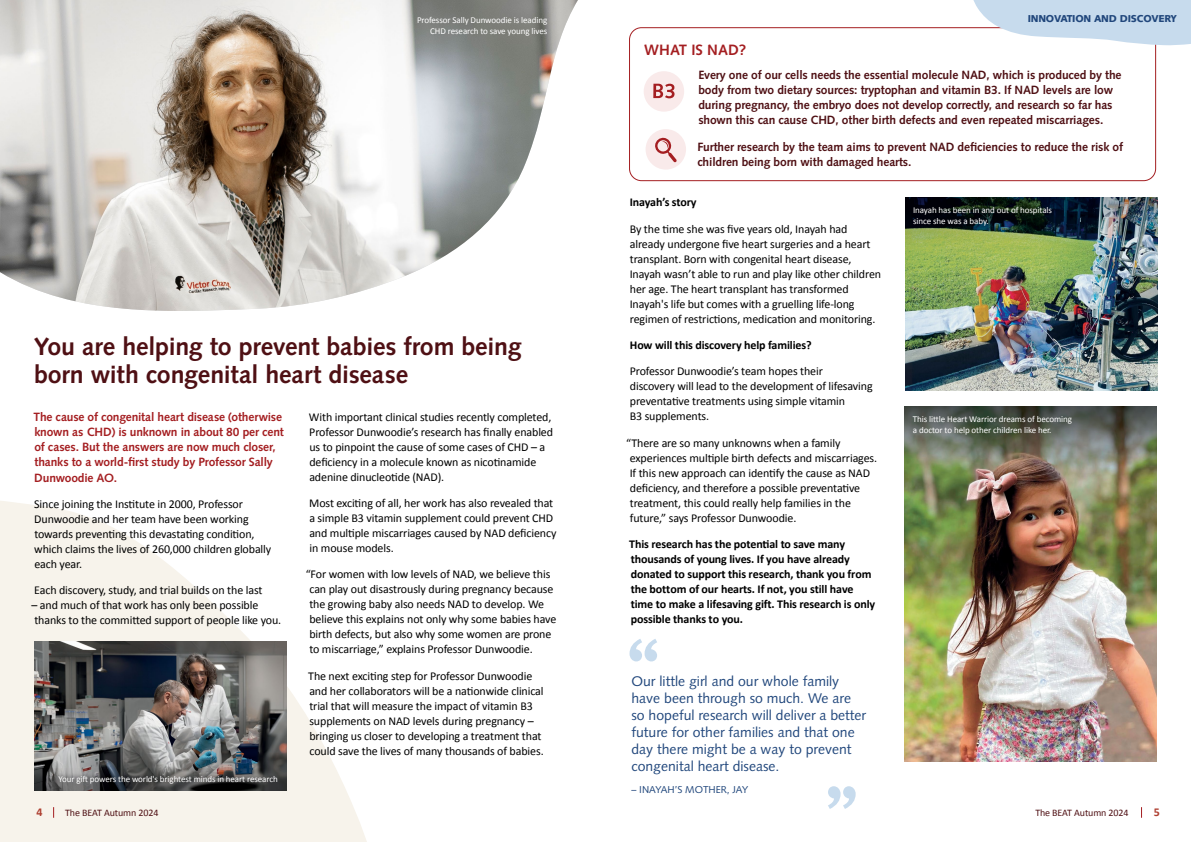
<style>
.page{position:relative;width:1191px;height:842px;background:#fff}
.page>*{position:absolute;margin:0;border:0;box-sizing:border-box;transform-origin:0 0}
.t1{font:700 25px/28px "Syntax LT Std";letter-spacing:-.005em;color:#4f1014}
.t2{font:700 15px "Syntax LT Std";color:#a41e21}
.t3{font:14px/17px "Syntax LT Std";color:#21477c}
.t4{font:12px/15px "Calibri";letter-spacing:-.01em;color:#000}
.t5{font:700 12px/15px "Syntax LT Std";letter-spacing:-.01em;color:#4f1014}
.t6{font:700 12px/15px "Calibri";letter-spacing:-.01em;color:#000}
.t7{font:700 12px/15.2px "Syntax LT Std";letter-spacing:-.015em;color:#a41e21}
.t8{font:700 12px "Calibri";color:#ae3f31}
.t9{font:10px "Calibri";letter-spacing:-.01em;color:#4f1014}
.t10{font:900 10px "Syntax LT Std";letter-spacing:-.02em;color:#21477c}
.t11{font:10px "Syntax LT Std";color:#21477c}
.t12{font:9px/11px "Calibri";letter-spacing:-.01em;color:#fff}
</style>
<div class="page">
<div style="left:629px;top:27px;width:527px;height:154px;border:1px solid #a41e21;border-radius:12px"></div>
<div style="left:643px;top:71px;width:41px;height:41px;background:#f9eaea;border-radius:50%"></div>
<svg style="left:653px;top:84px;width:21px;height:14px"></svg>
<div style="left:645px;top:129px;width:41px;height:41px;background:#f9eaea;border-radius:50%"></div>
<svg style="left:655px;top:137px;width:22px;height:25px"></svg>
<img style="left:0;top:0;width:578px;height:311px">
<svg style="left:968px;top:0;width:223px;height:46px"></svg>
<svg style="left:0;top:501px;width:367px;height:341px;fill:#f7f3eb"></svg>
<img style="left:904px;top:407px;width:252px;height:354px">
<img style="left:905px;top:197px;width:252px;height:193px">
<svg style="left:629px;top:639px;width:28px;height:22px"></svg>
<svg style="left:828px;top:786px;width:27px;height:23px"></svg>
<img style="left:34px;top:642px;width:252px;height:149px">
<p class="t12" style="left:417px;top:14px;width:132px;text-align:right">Professor Sally Dunwoodie is leading<br>CHD research to save young lives</p>
<p class="t10" style="left:1027px;top:12px;width:151px">INNOVATION AND DISCOVERY</p>
<h1 class="t1" style="left:34px;top:332px;width:489px">You are helping to prevent babies from being born with congenital heart disease</h1>
<p class="t7" style="left:34px;top:409px;width:252px">The cause of congenital heart disease (otherwise known as CHD) is unknown in about 80 per cent of cases. But the answers are now much closer, thanks to a world-first study by Professor Sally Dunwoodie AO.</p>
<p class="t4" style="left:34px;top:496px;width:239px">Since joining the Institute in 2000, Professor Dunwoodie and her team have been working towards preventing this devastating condition, which claims the lives of 260,000 children globally each year.</p>
<p class="t4" style="left:34px;top:582px;width:230px">Each discovery, study, and trial builds on the last</p>
<p class="t4" style="left:31px;top:597px;width:251px">– and much of that work has only been possible thanks to the committed support of people like you.</p>
<p class="t4" style="left:309px;top:409px;width:246px">With important clinical studies recently completed, Professor Dunwoodie’s research has finally enabled us to pinpoint the cause of some cases of CHD – a deficiency in a molecule known as nicotinamide adenine dinucleotide (NAD).</p>
<p class="t4" style="left:309px;top:495px;width:249px">Most exciting of all, her work has also revealed that a simple B3 vitamin supplement could prevent CHD and multiple miscarriages caused by NAD deficiency in mouse models.</p>
<p class="t4" style="left:309px;top:566px;width:248px;text-indent:-4px">“For women with low levels of NAD, we believe this can play out disastrously during pregnancy because the growing baby also needs NAD to develop. We believe this explains not only why some babies have birth defects, but also why some women are prone to miscarriage,” explains Professor Dunwoodie.</p>
<p class="t4" style="left:308px;top:668px;width:237px">The next exciting step for Professor Dunwoodie and her collaborators will be a nationwide clinical trial that will measure the impact of vitamin B3 supplements on NAD levels during pregnancy – bringing us closer to developing a treatment that could save the lives of many thousands of babies.</p>
<p class="t12" style="left:58px;top:774px;width:221px">Your gift powers the world's brightest minds in heart research</p>
<p class="t8" style="left:37px;top:803px;width:8px">4</p>
<p class="t9" style="left:65px;top:805px;width:95px">The BEAT Autumn 2024</p>
<p class="t2" style="left:644px;top:41px;width:104px">WHAT IS NAD?</p>
<p class="t5" style="left:698px;top:68px;width:425px">Every one of our cells needs the essential molecule NAD, which is produced by the body from two dietary sources: tryptophan and vitamin B3. If NAD levels are low during pregnancy, the embryo does not develop correctly, and research so far has shown this can cause CHD, other birth defects and even repeated miscarriages.</p>
<p class="t5" style="left:697px;top:139px;width:427px">Further research by the team aims to prevent NAD deficiencies to reduce the risk of children being born with damaged hearts.</p>
<p class="t6" style="left:630px;top:194px;width:68px">Inayah’s story</p>
<p class="t4" style="left:629px;top:221px;width:253px">By the time she was five years old, Inayah had already undergone five heart surgeries and a heart transplant. Born with congenital heart disease, Inayah wasn’t able to run and play like other children her age. The heart transplant has transformed Inayah's life but comes with a gruelling life-long regimen of restrictions, medication and monitoring.</p>
<p class="t6" style="left:630px;top:337px;width:183px">How will this discovery help families?</p>
<p class="t4" style="left:629px;top:363px;width:244px">Professor Dunwoodie’s team hopes their<br>discovery will lead to the development of lifesaving preventative treatments using simple vitamin<br>B3 supplements.</p>
<p class="t4" style="left:626px;top:435px;width:216px">“There are so many unknowns when a family</p>
<p class="t4" style="left:629px;top:450px;width:249px">experiences multiple birth defects and miscarriages.<br>If this new approach can identify the cause as NAD deficiency, and therefore a possible preventative treatment, this could really help families in the future,” says Professor Dunwoodie.</p>
<p class="t6" style="left:629px;top:536px;width:247px">This research has the potential to save many thousands of young lives. If you have already donated to support this research, thank you from the bottom of our hearts. If not, you still have time to make a lifesaving gift. This research is only possible thanks to you.</p>
<p class="t3" style="left:631px;top:673px;width:236px">Our little girl and our whole family have been through so much. We are so hopeful research will deliver a better future for other families and that one day there might be a way to prevent congenital heart disease.</p>
<p class="t11" style="left:631px;top:783px;width:118px">– INAYAH’S MOTHER, JAY</p>
<p class="t12" style="left:913px;top:204px;width:140px">Inayah has been in and out of hospitals since she was a baby.</p>
<p class="t12" style="left:913px;top:413px;width:161px">This little Heart Warrior dreams of becoming a doctor to help other children like her.</p>
<p class="t9" style="left:1035px;top:805px;width:95px">The BEAT Autumn 2024</p>
<p class="t8" style="left:1153px;top:803px;width:8px">5</p>
</div>
